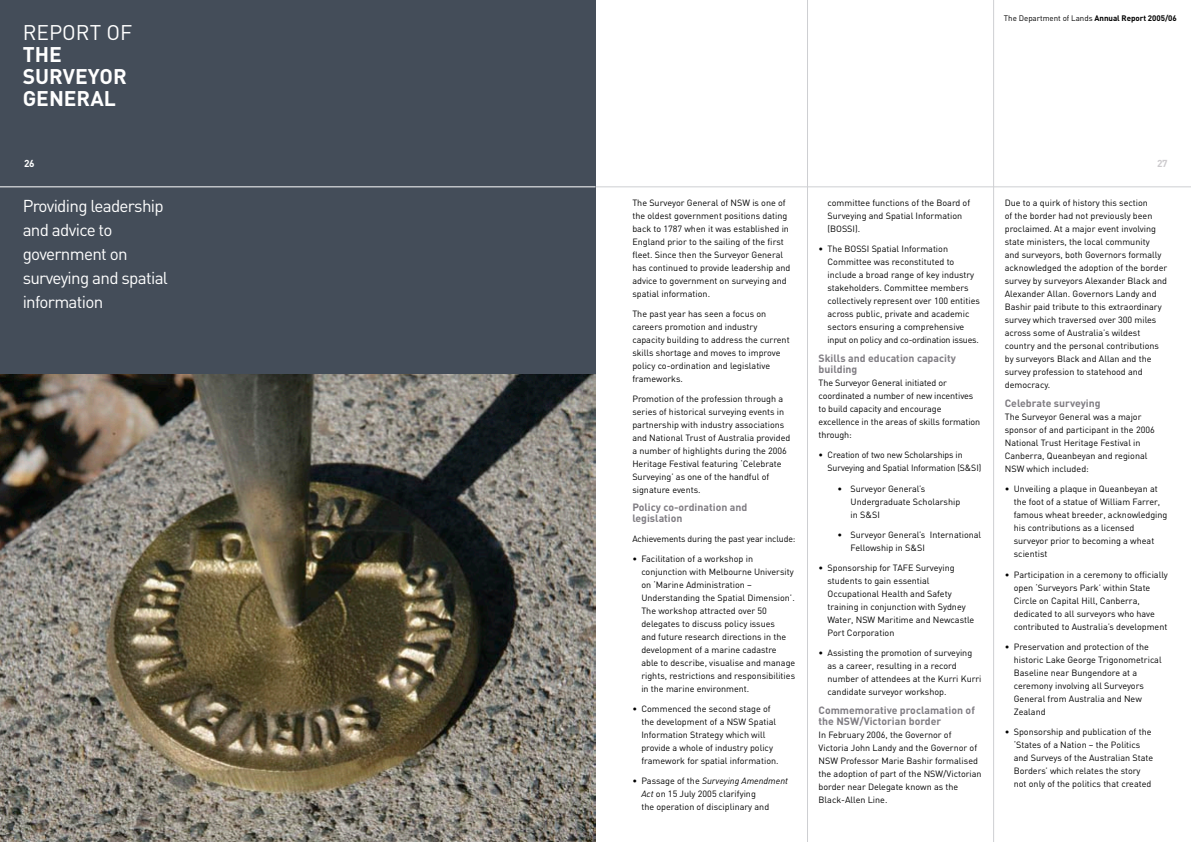
<style>
.page{position:relative;width:1191px;height:842px;background:#fff}
.page>*{position:absolute;margin:0;border:0;box-sizing:border-box;transform-origin:0 0}
.t1{font:700 21px/22px "DIN";color:#fff}
.t2{font:21px "DIN";color:#fff}
.t3{font:17px/24px "DIN";letter-spacing:-.04em;color:#fff}
.t4{font:700 10.5px/11px "DIN";color:#807d83}
.t5{font:700 10px "DIN";color:#cdcbce}
.t6{font:700 10px "DIN";color:#fff}
.t7{font:9px/13px "DIN";color:#000}
.t8{font:8px "DIN";letter-spacing:-.005em;color:#000}
.s1{font-weight:700}
.s2{font-style:italic}
</style>
<div class="page">
<hr style="left:993px;top:0;width:1px;height:842px;background:#cecfd2">
<hr style="left:807px;top:0;width:1px;height:842px;background:#cecfd2">
<hr style="left:595px;top:187px;width:596px;height:1px;background:#cecfd2">
<img style="left:0;top:374px;width:595px;height:468px">
<div style="left:0;top:0;width:595px;height:374px;background:#444d59"></div>
<hr style="left:0;top:187px;width:595px;height:1px;background:#fff">
<h1 class="t2" style="left:23px;top:19px;width:111px">REPORT OF</h1>
<h1 class="t1" style="left:23px;top:42px;width:106px">THE<br>SURVEYOR<br>GENERAL</h1>
<p class="t6" style="left:24px;top:157px;width:12px">26</p>
<h2 class="t3" style="left:23px;top:194px;width:147px">Providing leadership and advice to government on surveying and spatial information</h2>
<p class="t8" style="left:1004px;top:13px;width:174px">The Department of Lands <span class="s1">Annual Report 2005/06</span></p>
<p class="t7" style="left:632px;top:196px;width:160px">The Surveyor General of NSW is one of the oldest government positions dating back to 1787 when it was established in England prior to the sailing of the first fleet. Since then the Surveyor General has continued to provide leadership and advice to government on surveying and spatial information.</p>
<p class="t7" style="left:632px;top:307px;width:159px">The past year has seen a focus on careers promotion and industry capacity building to address the current skills shortage and moves to improve policy co-ordination and legislative frameworks.</p>
<p class="t7" style="left:632px;top:392px;width:159px">Promotion of the profession through a series of historical surveying events in partnership with industry associations and National Trust of Australia provided a number of highlights during the 2006<br>Heritage Festival featuring ‘Celebrate Surveying’ as one of the handful of signature events.</p>
<p class="t4" style="left:632px;top:501px;width:116px">Policy co-ordination and legislation</p>
<p class="t7" style="left:632px;top:532px;width:165px">Achievements during the past year include:</p>
<p class="t7" style="left:641px;top:552px;width:155px;text-indent:-9px">• Facilitation of a workshop in conjunction with Melbourne University on ‘Marine Administration – Understanding the Spatial Dimension’.<br>The workshop attracted over 50 delegates to discuss policy issues<br>and future research directions in the development of a marine cadastre able to describe, visualise and manage rights, restrictions and responsibilities in the marine environment.</p>
<p class="t7" style="left:641px;top:702px;width:139px;text-indent:-9px">• Commenced the second stage of the development of a NSW Spatial Information Strategy which will provide a whole of industry policy framework for spatial information.</p>
<p class="t7" style="left:641px;top:774px;width:148px;text-indent:-9px">• Passage of the <span class="s2">Surveying Amendment<br>Act</span> on 15 July 2005 clarifying<br>the operation of disciplinary and</p>
<p class="t7" style="left:827px;top:196px;width:144px">committee functions of the Board of<br>Surveying and Spatial Information (BOSSI).</p>
<p class="t7" style="left:827px;top:242px;width:154px;text-indent:-9px">• The BOSSI Spatial Information Committee was reconstituted to include a broad range of key industry stakeholders. Committee members collectively represent over 100 entities across public, private and academic sectors ensuring a comprehensive input on policy and co-ordination issues.</p>
<p class="t4" style="left:818px;top:353px;width:139px">Skills and education capacity building</p>
<p class="t7" style="left:818px;top:376px;width:163px">The Surveyor General initiated or coordinated a number of new incentives to build capacity and encourage excellence in the areas of skills formation through:</p>
<p class="t7" style="left:827px;top:449px;width:155px;text-indent:-9px">• Creation of two new Scholarships in<br>Surveying and Spatial Information (S&amp;SI)</p>
<p class="t7" style="left:850px;top:482px;width:111px;text-indent:-13px">• Surveyor General’s<br>Undergraduate Scholarship in S&amp;SI</p>
<p class="t7" style="left:850px;top:528px;width:132px;text-indent:-13px">• Surveyor General’s International<br>Fellowship in S&amp;SI</p>
<p class="t7" style="left:827px;top:561px;width:148px;text-indent:-9px">• Sponsorship for TAFE Surveying students to gain essential<br>Occupational Health and Safety training in conjunction with Sydney<br>Water, NSW Maritime and Newcastle<br>Port Corporation</p>
<p class="t7" style="left:827px;top:646px;width:155px;text-indent:-9px">• Assisting the promotion of surveying as a career, resulting in a record number of attendees at the Kurri Kurri candidate surveyor workshop.</p>
<p class="t4" style="left:818px;top:705px;width:158px">Commemorative proclamation of the NSW/Victorian border</p>
<p class="t7" style="left:818px;top:728px;width:164px">In February 2006, the Governor of Victoria John Landy and the Governor of NSW Professor Marie Bashir formalised the adoption of part of the NSW/Victorian border near Delegate known as the Black-Allen Line.</p>
<p class="t5" style="left:1157px;top:157px;width:12px">27</p>
<p class="t7" style="left:1004px;top:196px;width:164px">Due to a quirk of history this section<br>of the border had not previously been proclaimed. At a major event involving state ministers, the local community<br>and surveyors, both Governors formally acknowledged the adoption of the border survey by surveyors Alexander Black and Alexander Allan. Governors Landy and Bashir paid tribute to this extraordinary survey which traversed over 300 miles across some of Australia’s wildest country and the personal contributions by surveyors Black and Allan and the survey profession to statehood and democracy.</p>
<p class="t4" style="left:1004px;top:398px;width:97px">Celebrate surveying</p>
<p class="t7" style="left:1004px;top:410px;width:151px">The Surveyor General was a major sponsor of and participant in the 2006<br>National Trust Heritage Festival in<br>Canberra, Queanbeyan and regional<br>NSW which included:</p>
<p class="t7" style="left:1013px;top:482px;width:155px;text-indent:-9px">• Unveiling a plaque in Queanbeyan at the foot of a statue of William Farrer, famous wheat breeder, acknowledging his contributions as a licensed surveyor prior to becoming a wheat scientist</p>
<p class="t7" style="left:1013px;top:568px;width:156px;text-indent:-9px">• Participation in a ceremony to officially open ‘Surveyors Park’ within State Circle on Capital Hill, Canberra, dedicated to all surveyors who have contributed to Australia’s development</p>
<p class="t7" style="left:1013px;top:640px;width:149px;text-indent:-9px">• Preservation and protection of the historic Lake George Trigonometrical<br>Baseline near Bungendore at a ceremony involving all Surveyors<br>General from Australia and New<br>Zealand</p>
<p class="t7" style="left:1013px;top:725px;width:141px;text-indent:-9px">• Sponsorship and publication of the ‘States of a Nation – the Politics and Surveys of the Australian State Borders’ which relates the story not only of the politics that created</p>
</div>
